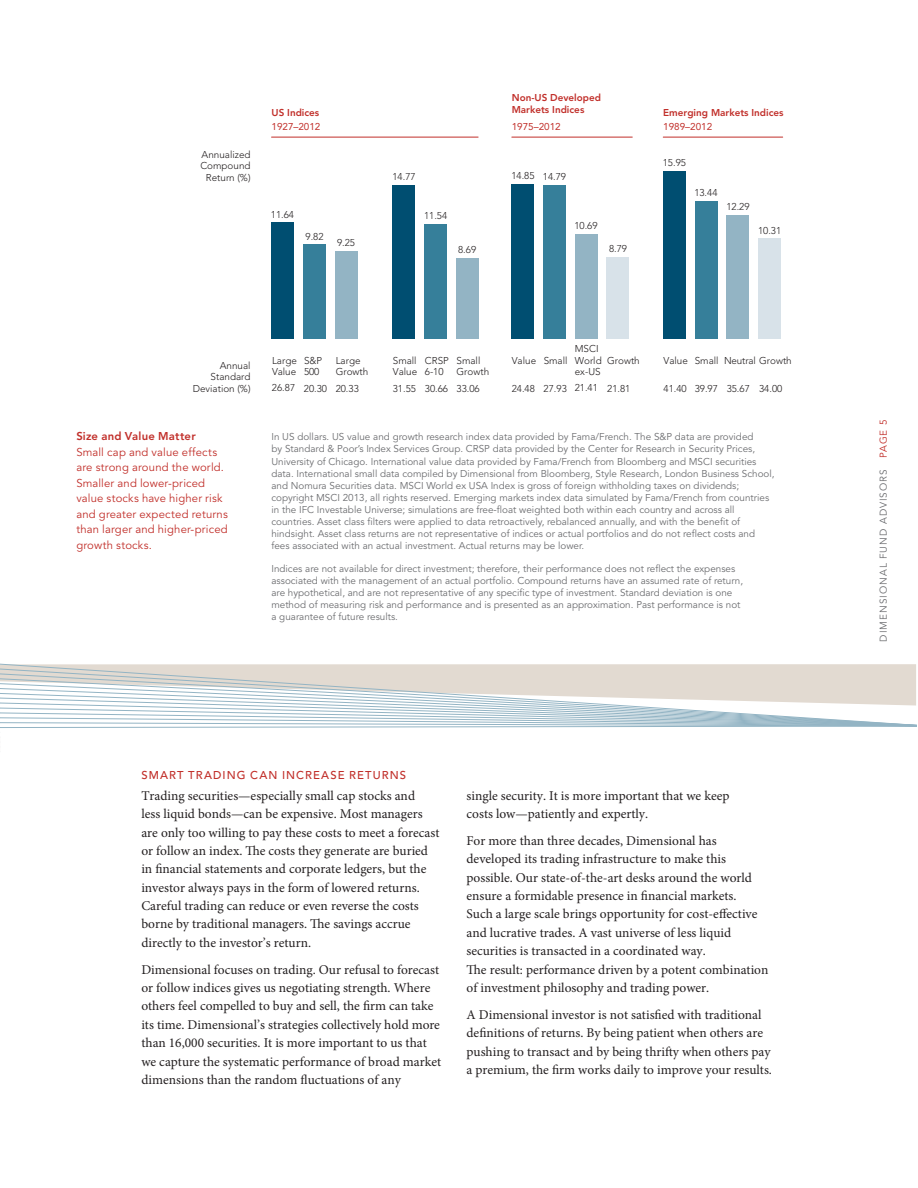
<style>
.page{position:relative;width:918px;height:1188px;background:#fff}
.page>*{position:absolute;margin:0;border:0;box-sizing:border-box;transform-origin:0 0}
.t1{font:13.5px/18.3px "Minion Pro";color:#231f20}
.t2{font:11.25px/15.6px "Avenir LT Std";letter-spacing:.015em;color:#c12f2a}
.t3{font:500 11.25px "Avenir LT Std";letter-spacing:.095em;color:#c12f2a}
.t4{font:800 11.25px "Avenir LT Std";letter-spacing:.02em;color:#c12f2a}
.t5{font:9.9px/12px "Avenir LT Std";color:#6c6d70}
.t6{font:300 9.9px/11.2px "Avenir LT Std";color:#231f20}
.t7{font:800 9.9px/12.8px "Avenir LT Std";color:#c12f2a}
.t8{font:9.9px "Avenir LT Std";letter-spacing:.1em;color:#6c6d70}
.t9{font:9.9px "Avenir LT Std";color:#c12f2a}
.s1{color:#c12f2a}
</style>
<div class="page">
<hr style="left:663px;top:137px;width:120px;height:1px;background:#c12f2a">
<hr style="left:512px;top:137px;width:120px;height:1px;background:#c12f2a">
<hr style="left:272px;top:137px;width:206px;height:1px;background:#c12f2a">
<div style="left:758px;top:239px;width:23px;height:100px;background:#d8e2e9"></div>
<div style="left:727px;top:215px;width:22px;height:124px;background:#93b4c4"></div>
<div style="left:695px;top:201px;width:22px;height:138px;background:#367f9a"></div>
<div style="left:663px;top:171px;width:22px;height:168px;background:#004e71"></div>
<div style="left:607px;top:257px;width:22px;height:82px;background:#d8e2e9"></div>
<div style="left:575px;top:234px;width:22px;height:105px;background:#93b4c4"></div>
<div style="left:543px;top:185px;width:22px;height:154px;background:#367f9a"></div>
<div style="left:512px;top:184px;width:22px;height:155px;background:#004e71"></div>
<div style="left:456px;top:258px;width:22px;height:81px;background:#93b4c4"></div>
<div style="left:424px;top:224px;width:22px;height:115px;background:#367f9a"></div>
<div style="left:393px;top:185px;width:22px;height:154px;background:#004e71"></div>
<div style="left:335px;top:251px;width:22px;height:88px;background:#93b4c4"></div>
<div style="left:303px;top:245px;width:22px;height:94px;background:#367f9a"></div>
<div style="left:272px;top:223px;width:22px;height:116px;background:#004e71"></div>
<svg style="left:0;top:664px;width:916px;height:64px"></svg>
<p class="t6" style="left:200px;top:149px;width:52px;text-align:center">Annualized<br>Compound<br>Return (%)</p>
<p class="t7" style="left:272px;top:107px;width:49px">US Indices</p>
<p class="t9" style="left:272px;top:121px;width:50px">1927–2012</p>
<p class="t6" style="left:271px;top:209px;width:25px">11.64</p>
<p class="t6" style="left:306px;top:231px;width:20px">9.82</p>
<p class="t6" style="left:337px;top:237px;width:20px">9.25</p>
<p class="t6" style="left:393px;top:171px;width:25px">14.77</p>
<p class="t6" style="left:424px;top:210px;width:25px">11.54</p>
<p class="t6" style="left:458px;top:244px;width:20px">8.69</p>
<p class="t7" style="left:512px;top:91px;width:91px">Non-US Developed<br>Markets Indices</p>
<p class="t9" style="left:512px;top:121px;width:50px">1975–2012</p>
<p class="t6" style="left:511px;top:170px;width:56px">14.85 14.79</p>
<p class="t6" style="left:574px;top:220px;width:25px">10.69</p>
<p class="t6" style="left:609px;top:243px;width:20px">8.79</p>
<p class="t7" style="left:663px;top:106px;width:122px">Emerging Markets Indices</p>
<p class="t9" style="left:663px;top:121px;width:50px">1989–2012</p>
<p class="t6" style="left:663px;top:157px;width:25px">15.95</p>
<p class="t6" style="left:694px;top:187px;width:25px">13.44</p>
<p class="t6" style="left:726px;top:201px;width:25px">12.29</p>
<p class="t6" style="left:758px;top:225px;width:25px">10.31</p>
<p class="t6" style="left:193px;top:360px;width:59px;text-align:right">Annual<br>Standard<br>Deviation (%)</p>
<p class="t4" style="left:76px;top:430px;width:121px">Size and Value Matter</p>
<p class="t2" style="left:76px;top:444px;width:153px">Small cap and value effects are strong around the world.<br>Smaller and lower-priced value stocks have higher risk and greater expected returns than larger and higher-priced growth stocks.</p>
<p class="t6" style="left:272px;top:355px;width:26px">Large<br>Value</p>
<p class="t6" style="left:304px;top:355px;width:20px">S&amp;P<br>500</p>
<p class="t6" style="left:336px;top:355px;width:34px">Large<br>Growth</p>
<p class="t6" style="left:393px;top:355px;width:26px">Small<br>Value</p>
<p class="t6" style="left:425px;top:355px;width:26px">CRSP<br>6-10</p>
<p class="t6" style="left:457px;top:355px;width:34px">Small<br>Growth</p>
<p class="t6" style="left:512px;top:355px;width:57px">Value Small</p>
<p class="t6" style="left:575px;top:343px;width:28px">MSCI<br>World ex-US</p>
<p class="t6" style="left:664px;top:355px;width:130px">Value Small Neutral Growth</p>
<p class="t6" style="left:607px;top:355px;width:34px">Growth</p>
<p class="t6" style="left:272px;top:383px;width:88px">26.87 20.30 20.33</p>
<p class="t6" style="left:393px;top:383px;width:88px">31.55 30.66 33.06</p>
<p class="t6" style="left:512px;top:383px;width:57px">24.48 27.93</p>
<p class="t6" style="left:607px;top:383px;width:25px">21.81</p>
<p class="t6" style="left:575px;top:382px;width:25px">21.41</p>
<p class="t6" style="left:664px;top:383px;width:56px">41.40 39.97</p>
<p class="t6" style="left:759px;top:383px;width:25px">34.00</p>
<p class="t6" style="left:727px;top:383px;width:25px">35.67</p>
<p class="t5" style="left:271px;top:431px;width:505px">In US dollars. US value and growth research index data provided by Fama/French. The S&amp;P data are provided<br>by Standard &amp; Poor’s Index Services Group. CRSP data provided by the Center for Research in Security Prices, University of Chicago. International value data provided by Fama/French from Bloomberg and MSCI securities data. International small data compiled by Dimensional from Bloomberg, Style Research, London Business School, and Nomura Securities data. MSCI World ex USA Index is gross of foreign withholding taxes on dividends; copyright MSCI 2013, all rights reserved. Emerging markets index data simulated by Fama/French from countries in the IFC Investable Universe; simulations are free-float weighted both within each country and across all countries. Asset class filters were applied to data retroactively, rebalanced annually, and with the benefit of hindsight. Asset class returns are not representative of indices or actual portfolios and do not reflect costs and fees associated with an actual investment. Actual returns may be lower.</p>
<p class="t5" style="left:271px;top:563px;width:473px">Indices are not available for direct investment; therefore, their performance does not reflect the expenses associated with the management of an actual portfolio. Compound returns have an assumed rate of return, are hypothetical, and are not representative of any specific type of investment. Standard deviation is one method of measuring risk and performance and is presented as an approximation. Past performance is not a guarantee of future results.</p>
<p class="t3" style="left:141px;top:768px;width:266px">SMART TRADING CAN INCREASE RETURNS</p>
<p class="t1" style="left:141px;top:786px;width:300px">Trading securities—especially small cap stocks and<br>less liquid bonds—can be expensive. Most managers are only too willing to pay these costs to meet a forecast or follow an index. The costs they generate are buried in financial statements and corporate ledgers, but the investor always pays in the form of lowered returns.<br>Careful trading can reduce or even reverse the costs borne by traditional managers. The savings accrue directly to the investor’s return.</p>
<p class="t1" style="left:141px;top:960px;width:301px">Dimensional focuses on trading. Our refusal to forecast or follow indices gives us negotiating strength. Where others feel compelled to buy and sell, the firm can take its time. Dimensional’s strategies collectively hold more than 16,000 securities. It is more important to us that we capture the systematic performance of broad market dimensions than the random fluctuations of any</p>
<p class="t1" style="left:467px;top:786px;width:264px">single security. It is more important that we keep costs low—patiently and expertly.</p>
<p class="t1" style="left:467px;top:832px;width:303px">For more than three decades, Dimensional has developed its trading infrastructure to make this possible. Our state-of-the-art desks around the world ensure a formidable presence in financial markets.<br>Such a large scale brings opportunity for cost-effective and lucrative trades. A vast universe of less liquid securities is transacted in a coordinated way.<br>The result: performance driven by a potent combination of investment philosophy and trading power.</p>
<p class="t1" style="left:467px;top:1005px;width:307px">A Dimensional investor is not satisfied with traditional definitions of returns. By being patient when others are pushing to transact and by being thrifty when others pay a premium, the firm works daily to improve your results.</p>
<p class="t8" style="left:878px;top:642px;width:223px;rotate:-90deg">DIMENSIONAL FUND ADVISORS <span class="s1">PAGE 5</span></p>
</div>
